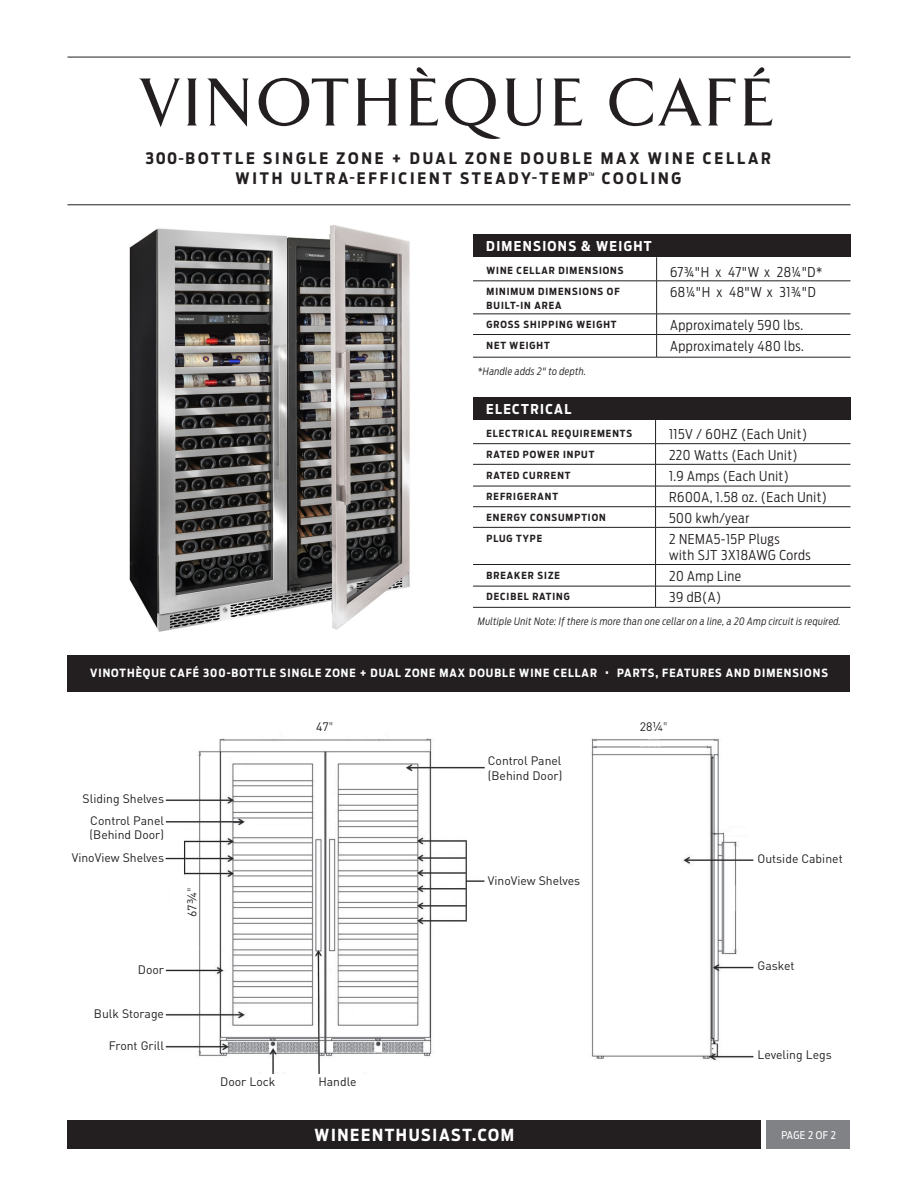
<style>
.page{position:relative;width:918px;height:1188px;background:#fff}
.page>*{position:absolute;margin:0;border:0;box-sizing:border-box;transform-origin:0 0}
.t1{font:500 69.15px "TF Arrow";letter-spacing:.085em;color:#231f20}
.t2{font:700 16.5px "Antenna Cond";letter-spacing:.1em;color:#fff}
.t3{font:700 15.75px/19.5px "Antenna Cond";letter-spacing:.18em;color:#231f20;text-align:center}
.t4{font:300 13.5px/16.5px "Antenna Cond";letter-spacing:.04em;color:#231f20}
.t5{font:700 13.5px "Antenna Cond";letter-spacing:.1em;color:#fff}
.t6{font:12.15px "DIN";color:#231f20}
.t7{font:700 11.25px "Antenna Cond";letter-spacing:.09em;color:#fff}
.t8{font:10.5px "Antenna Cond";letter-spacing:.025em;color:#fff}
.t9{font:italic 300 10.2px "Antenna Cond";letter-spacing:.03em;color:#231f20}
.t10{font:700 9.75px/13.5px "Antenna Cond";letter-spacing:.1em;color:#231f20}
.s1{font-weight:500}
.s2{font-family:"Antenna";font-weight:300}
.s3{font-family:"Antenna Cond";font-weight:200}
</style>
<div class="page">
<div style="left:68px;top:655px;width:782px;height:36px;background:#231f20"></div>
<div style="left:767px;top:1120px;width:83px;height:29px;background:#808285"></div>
<div style="left:68px;top:1120px;width:693px;height:29px;background:#231f20"></div>
<hr style="left:68px;top:205px;width:782px;height:1px;background:#231f20">
<hr style="left:68px;top:57px;width:782px;height:1px;background:#231f20">
<div style="left:473px;top:234px;width:377px;height:23px;background:#231f20"></div>
<svg style="left:656px;top:257px;width:1px;height:24px"></svg>
<hr style="left:473px;top:281px;width:184px;height:1px;background:#231f20">
<hr style="left:657px;top:281px;width:194px;height:1px;background:#231f20">
<hr style="left:656px;top:281px;width:1px;height:33px;background:#231f20">
<hr style="left:473px;top:314px;width:184px;height:1px;background:#231f20">
<hr style="left:657px;top:314px;width:194px;height:1px;background:#231f20">
<hr style="left:473px;top:334px;width:184px;height:1px;background:#231f20">
<hr style="left:657px;top:334px;width:194px;height:1px;background:#231f20">
<svg style="left:656px;top:314px;width:1px;height:43px"></svg>
<hr style="left:473px;top:357px;width:184px;height:1px;background:#231f20">
<hr style="left:657px;top:357px;width:194px;height:1px;background:#231f20">
<div style="left:473px;top:397px;width:377px;height:23px;background:#231f20"></div>
<hr style="left:473px;top:443px;width:183px;height:1px;background:#231f20">
<hr style="left:656px;top:443px;width:195px;height:1px;background:#231f20">
<hr style="left:473px;top:464px;width:183px;height:1px;background:#231f20">
<hr style="left:656px;top:464px;width:195px;height:1px;background:#231f20">
<hr style="left:473px;top:486px;width:183px;height:1px;background:#231f20">
<hr style="left:656px;top:486px;width:195px;height:1px;background:#231f20">
<hr style="left:473px;top:506px;width:183px;height:1px;background:#231f20">
<hr style="left:656px;top:506px;width:195px;height:1px;background:#231f20">
<svg style="left:655px;top:420px;width:1px;height:107px"></svg>
<hr style="left:473px;top:527px;width:183px;height:1px;background:#231f20">
<hr style="left:656px;top:527px;width:195px;height:1px;background:#231f20">
<hr style="left:655px;top:528px;width:1px;height:36px;background:#231f20">
<hr style="left:473px;top:564px;width:183px;height:1px;background:#231f20">
<hr style="left:656px;top:564px;width:195px;height:1px;background:#231f20">
<hr style="left:473px;top:586px;width:183px;height:1px;background:#231f20">
<hr style="left:656px;top:586px;width:195px;height:1px;background:#231f20">
<svg style="left:655px;top:565px;width:1px;height:42px"></svg>
<hr style="left:473px;top:607px;width:183px;height:1px;background:#231f20">
<hr style="left:656px;top:607px;width:195px;height:1px;background:#231f20">
<img style="left:129px;top:225px;width:281px;height:407px">
<img style="left:165px;top:738px;width:589px;height:336px">
<div style="left:488px;top:756px;width:79px;height:29px;background:#fff"></div>
<div style="left:488px;top:875px;width:98px;height:17px;background:#fff"></div>
<p class="t1" style="left:143px;top:67px;width:631px">VINOTHÈQUE CAFÉ</p>
<p class="t3" style="left:146px;top:149px;width:627px">300<span class="s1">-</span>BOTTLE SINGLE ZONE + DUAL ZONE DOUBLE MAX WINE CELLAR<br>WITH ULTRA<span class="s1">-</span>EFFICIENT STEADY<span class="s1">-</span>TEMP<sup>™</sup> COOLING</p>
<p class="t5" style="left:486px;top:237px;width:167px">DIMENSIONS &amp; WEIGHT</p>
<p class="t10" style="left:487px;top:264px;width:138px">WINE CELLAR DIMENSIONS</p>
<p class="t4" style="left:670px;top:263px;width:154px">67¾"H x 47"W x 28¼"D*</p>
<p class="t10" style="left:487px;top:285px;width:135px">MINIMUM DIMENSIONS OF<br>BUILT-IN AREA</p>
<p class="t4" style="left:670px;top:284px;width:147px">68¼"H x 48"W x 31¾"D</p>
<p class="t10" style="left:487px;top:318px;width:132px">GROSS SHIPPING WEIGHT</p>
<p class="t4" style="left:670px;top:317px;width:135px">Approximately 590 lbs.</p>
<p class="t10" style="left:487px;top:338px;width:65px">NET WEIGHT</p>
<p class="t4" style="left:670px;top:337px;width:135px">Approximately 480 lbs.</p>
<p class="t9" style="left:478px;top:364px;width:110px">*Handle adds 2" to depth.</p>
<p class="t5" style="left:486px;top:400px;width:87px">ELECTRICAL</p>
<p class="t10" style="left:487px;top:427px;width:147px">ELECTRICAL REQUIREMENTS</p>
<p class="t4" style="left:669px;top:426px;width:140px">115V / 60HZ (Each Unit)</p>
<p class="t10" style="left:487px;top:447px;width:109px">RATED POWER INPUT</p>
<p class="t4" style="left:669px;top:447px;width:130px">220 Watts (Each Unit)</p>
<p class="t10" style="left:487px;top:468px;width:85px">RATED CURRENT</p>
<p class="t4" style="left:669px;top:467px;width:121px">1.9 Amps (Each Unit)</p>
<p class="t10" style="left:487px;top:490px;width:73px">REFRIGERANT</p>
<p class="t4" style="left:669px;top:489px;width:160px">R600A, 1.58 oz. (Each Unit)</p>
<p class="t10" style="left:487px;top:511px;width:121px">ENERGY CONSUMPTION</p>
<p class="t4" style="left:669px;top:510px;width:82px">500 kwh/year</p>
<p class="t10" style="left:487px;top:531px;width:57px">PLUG TYPE</p>
<p class="t4" style="left:669px;top:530px;width:143px">2 NEMA5-15P Plugs<br>with SJT 3X18AWG Cords</p>
<p class="t10" style="left:487px;top:568px;width:75px">BREAKER SIZE</p>
<p class="t4" style="left:669px;top:567px;width:73px">20 Amp Line</p>
<p class="t10" style="left:487px;top:590px;width:85px">DECIBEL RATING</p>
<p class="t4" style="left:669px;top:589px;width:54px">39 dB(A)</p>
<p class="t9" style="left:478px;top:615px;width:365px">Multiple Unit Note: If there is more than one cellar on a line, a 20 Amp circuit is required.</p>
<p class="t7" style="left:90px;top:666px;width:739px">VINOTHÈQUE CAFÉ 300-BOTTLE SINGLE ZONE + DUAL ZONE MAX DOUBLE WINE CELLAR • PARTS, FEATURES AND DIMENSIONS</p>
<p class="t6" style="left:83px;top:791px;width:83px">Sliding Shelves</p>
<p class="t6" style="left:90px;top:813px;width:75px">Control Panel</p>
<p class="t6" style="left:90px;top:827px;width:76px">(Behind Door)</p>
<p class="t6" style="left:72px;top:850px;width:94px">VinoView Shelves</p>
<p class="t6" style="left:138px;top:962px;width:28px">Door</p>
<p class="t6" style="left:94px;top:1006px;width:72px">Bulk Storage</p>
<p class="t6" style="left:109px;top:1038px;width:57px">Front Grill</p>
<p class="t6" style="left:185px;top:917px;width:30px;rotate:-90deg">67<span class="s2">¾</span><span class="s3">"</span></p>
<p class="t6" style="left:220px;top:1074px;width:57px">Door Lock</p>
<p class="t6" style="left:316px;top:719px;width:19px">47<span class="s3">"</span></p>
<p class="t6" style="left:318px;top:1074px;width:40px">Handle</p>
<p class="t6" style="left:488px;top:753px;width:75px">Control Panel</p>
<p class="t6" style="left:488px;top:768px;width:76px">(Behind Door)</p>
<p class="t6" style="left:488px;top:873px;width:94px">VinoView Shelves</p>
<p class="t6" style="left:640px;top:719px;width:29px">28<span class="s2">¼</span><span class="s3">"</span></p>
<p class="t6" style="left:757px;top:851px;width:87px">Outside Cabinet</p>
<p class="t6" style="left:757px;top:958px;width:39px">Gasket</p>
<p class="t6" style="left:757px;top:1047px;width:76px">Leveling Legs</p>
<p class="t2" style="left:315px;top:1124px;width:201px">WINEENTHUSIAST.COM</p>
<p class="t8" style="left:781px;top:1129px;width:56px">PAGE 2 OF 2</p>
</div>
